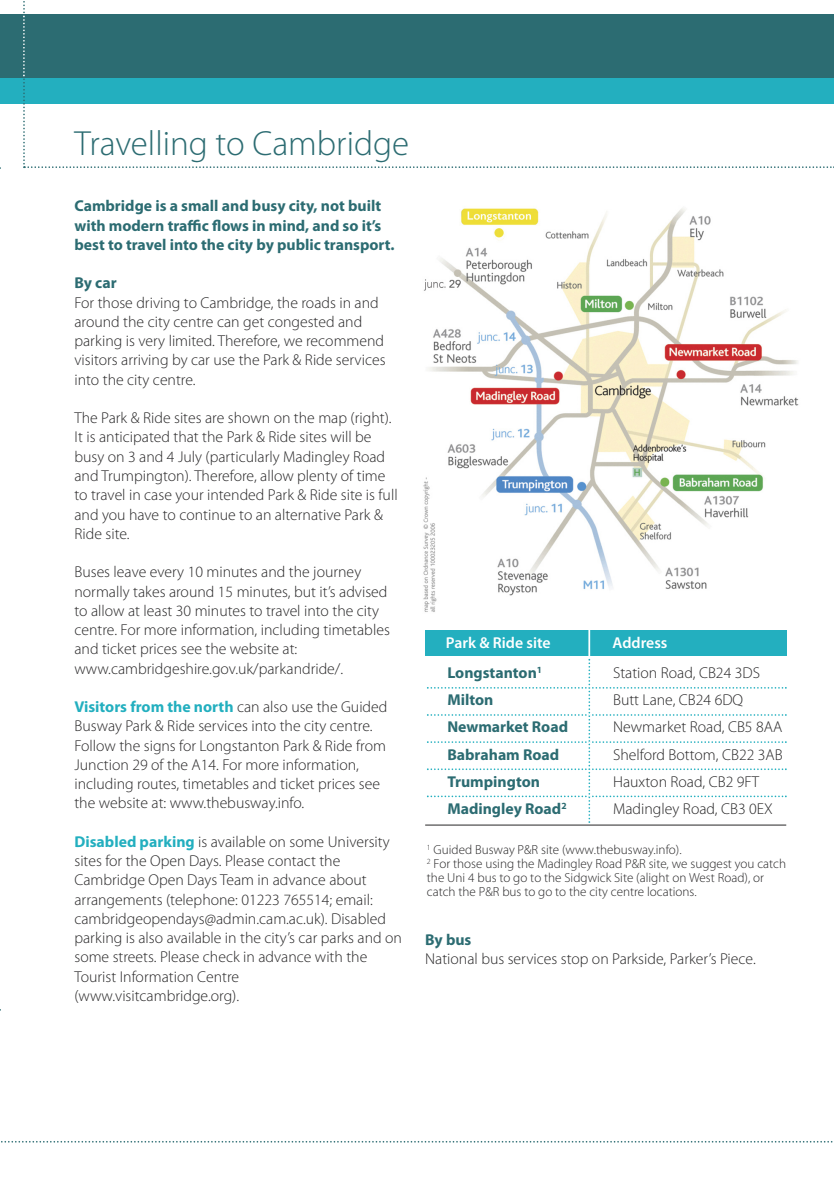
<style>
.page{position:relative;width:834px;height:1191px;background:#fff}
.page>*{position:absolute;margin:0;border:0;box-sizing:border-box;transform-origin:0 0}
.t1{font:300 35px "Myriad Pro";color:#2c6c72}
.t2{font:300 15.75px/19.2px "Myriad Pro";color:#272627}
.t3{font:700 15.75px/19.2px "Myriad Pro";color:#2c6c72}
.t4{font:600 15.75px "Myriad Pro";color:#fff}
.t5{font:300 13.12px/14px "Myriad Pro";color:#272627}
.s1{font-weight:700;color:#23afbf}
</style>
<div class="page">
<svg style="left:1px;top:1141px;width:832px;height:1px"></svg>
<div style="left:0;top:72px;width:833px;height:31px;background:#23afbf"></div>
<div style="left:0;top:14px;width:833px;height:64px;background:#2c6c72"></div>
<svg style="left:23px;top:1px;width:811px;height:167px"></svg>
<img style="left:423px;top:208px;width:376px;height:404px">
<div style="left:425px;top:630px;width:361px;height:26px;background:#23afbf"></div>
<hr style="left:425px;top:824px;width:361px;height:1px;background:#272627">
<hr style="left:588px;top:625px;width:2px;height:198px;background:#fff">
<svg style="left:427px;top:659px;width:359px;height:164px"></svg>
<h1 class="t1" style="left:74px;top:130px;width:336px">Travelling to Cambridge</h1>
<p class="t3" style="left:74px;top:198px;width:321px">Cambridge is a small and busy city, not built with modern traffic flows in mind, and so it’s best to travel into the city by public transport.</p>
<p class="t3" style="left:74px;top:275px;width:44px">By car</p>
<p class="t2" style="left:74px;top:294px;width:312px">For those driving to Cambridge, the roads in and around the city centre can get congested and parking is very limited. Therefore, we recommend visitors arriving by car use the Park &amp; Ride services into the city centre.</p>
<p class="t2" style="left:74px;top:409px;width:325px">The Park &amp; Ride sites are shown on the map (right).<br>It is anticipated that the Park &amp; Ride sites will be busy on 3 and 4 July (particularly Madingley Road and Trumpington). Therefore, allow plenty of time to travel in case your intended Park &amp; Ride site is full and you have to continue to an alternative Park &amp; Ride site.</p>
<p class="t2" style="left:74px;top:563px;width:317px">Buses leave every 10 minutes and the journey normally takes around 15 minutes, but it’s advised to allow at least 30 minutes to travel into the city centre. For more information, including timetables and ticket prices see the website at: www.cambridgeshire.gov.uk/parkandride/.</p>
<p class="t2" style="left:74px;top:698px;width:314px"><span class="s1">Visitors from the north</span> can also use the Guided Busway Park &amp; Ride services into the city centre.<br>Follow the signs for Longstanton Park &amp; Ride from Junction 29 of the A14. For more information, including routes, timetables and ticket prices see the website at: www.thebusway.info.</p>
<p class="t2" style="left:74px;top:833px;width:329px"><span class="s1">Disabled parking</span> is available on some University sites for the Open Days. Please contact the Cambridge Open Days Team in advance about arrangements (telephone: 01223 765514; email: cambridgeopendays@admin.cam.ac.uk). Disabled parking is also available in the city’s car parks and on some streets. Please check in advance with the Tourist Information Centre (www.visitcambridge.org).</p>
<p class="t4" style="left:446px;top:636px;width:106px">park &amp; ride site</p>
<p class="t4" style="left:612px;top:636px;width:56px">Address</p>
<p class="t3" style="left:447px;top:664px;width:96px">Longstanton<sup>1</sup></p>
<p class="t2" style="left:613px;top:664px;width:148px">Station Road, CB24 3DS</p>
<p class="t3" style="left:447px;top:691px;width:48px">Milton</p>
<p class="t2" style="left:613px;top:691px;width:132px">Butt Lane, CB24 6DQ</p>
<p class="t3" style="left:447px;top:719px;width:122px">Newmarket Road</p>
<p class="t2" style="left:613px;top:719px;width:171px">Newmarket Road, CB5 8AA</p>
<p class="t3" style="left:447px;top:746px;width:113px">Babraham Road</p>
<p class="t2" style="left:613px;top:746px;width:171px">Shelford Bottom, CB22 3AB</p>
<p class="t3" style="left:447px;top:773px;width:94px">Trumpington</p>
<p class="t2" style="left:613px;top:773px;width:147px">Hauxton Road, CB2 9FT</p>
<p class="t3" style="left:447px;top:800px;width:121px">Madingley Road<sup>2</sup></p>
<p class="t2" style="left:613px;top:800px;width:161px">Madingley Road, CB3 0EX</p>
<p class="t5" style="left:427px;top:844px;width:360px"><sup>1</sup> Guided Busway P&amp;R site (www.thebusway.info).<br><sup>2</sup> For those using the Madingley Road P&amp;R site, we suggest you catch the Uni 4 bus to go to the Sidgwick Site (alight on West Road), or catch the P&amp;R bus to go to the city centre locations.</p>
<p class="t3" style="left:425px;top:931px;width:48px">By bus</p>
<p class="t2" style="left:425px;top:950px;width:332px">National bus services stop on Parkside, Parker’s Piece.</p>
</div>
